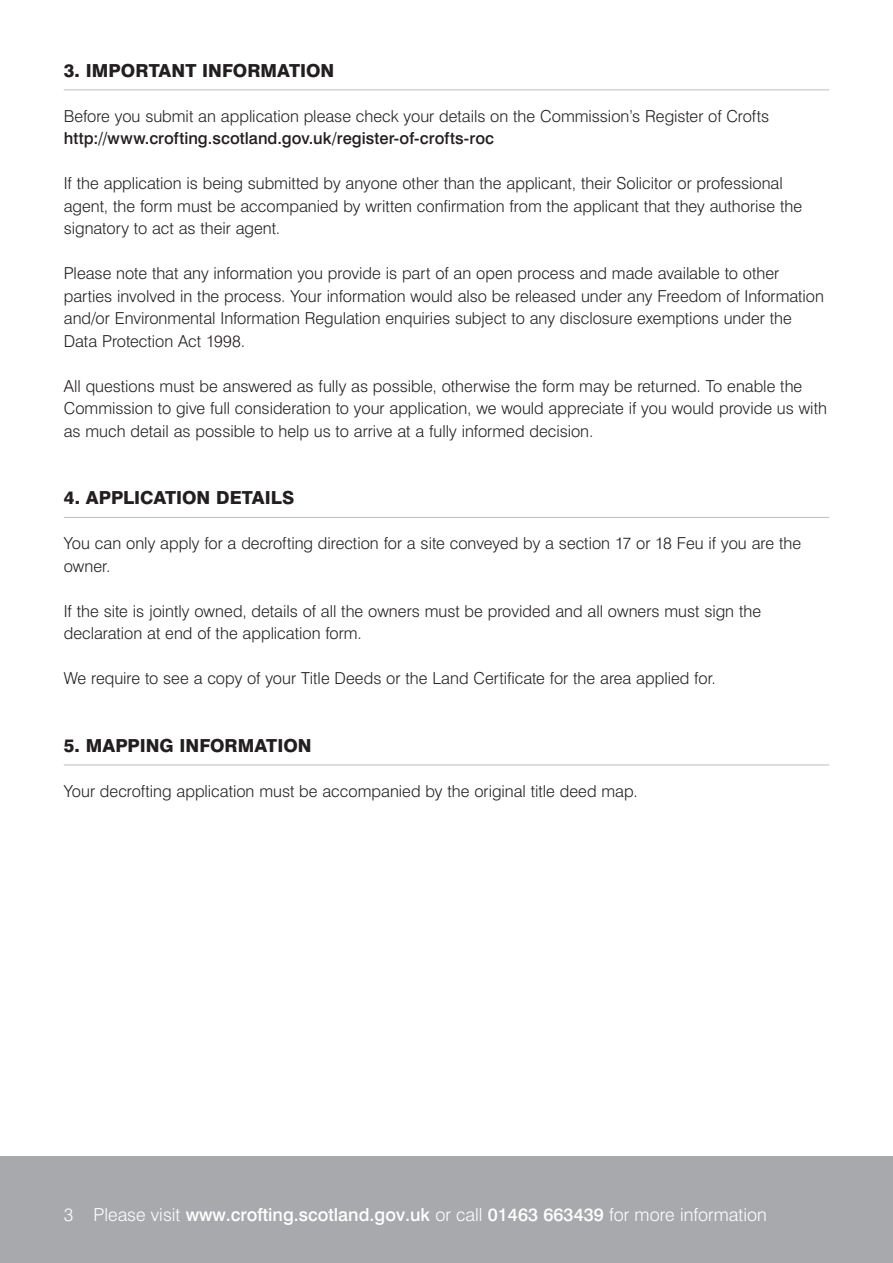
<style>
.page{position:relative;width:893px;height:1263px;background:#fff}
.page>*{position:absolute;margin:0;border:0;box-sizing:border-box;transform-origin:0 0}
.t1{font:500 18px "Swiss 721 BT";color:#fff}
.t2{font:800 18px "Swiss 721 BT";color:#231f20}
.t3{font:300 16.5px/22.5px "Swiss 721 BT";color:#231f20}
.t4{font:500 16.5px "Swiss 721 BT";letter-spacing:.005em;color:#231f20}
.s1{font-weight:300}
</style>
<div class="page">
<div style="left:0;top:1157px;width:893px;height:106px;background:#a7a9ac"></div>
<hr style="left:64px;top:89px;width:765px;height:1px;background:#bcbec0">
<hr style="left:64px;top:517px;width:765px;height:1px;background:#bcbec0">
<hr style="left:64px;top:764px;width:765px;height:1px;background:#bcbec0">
<p class="t2" style="left:64px;top:59px;width:272px">3. IMPORTANT INFORMATION</p>
<p class="t3" style="left:64px;top:104px;width:707px">Before you submit an application please check your details on the Commission’s Register of Crofts</p>
<p class="t4" style="left:64px;top:128px;width:432px">http://www.crofting.scotland.gov.uk/register-of-crofts-roc</p>
<p class="t3" style="left:64px;top:172px;width:740px">If the application is being submitted by anyone other than the applicant, their Solicitor or professional agent, the form must be accompanied by written confirmation from the applicant that they authorise the signatory to act as their agent.</p>
<p class="t3" style="left:64px;top:262px;width:762px">Please note that any information you provide is part of an open process and made available to other parties involved in the process. Your information would also be released under any Freedom of Information and/or Environmental Information Regulation enquiries subject to any disclosure exemptions under the Data Protection Act 1998.</p>
<p class="t3" style="left:64px;top:374px;width:765px">All questions must be answered as fully as possible, otherwise the form may be returned. To enable the<br>Commission to give full consideration to your application, we would appreciate if you would provide us with as much detail as possible to help us to arrive at a fully informed decision.</p>
<p class="t2" style="left:64px;top:487px;width:232px">4. APPLICATION DETAILS</p>
<p class="t3" style="left:64px;top:532px;width:739px">You can only apply for a decrofting direction for a site conveyed by a section 17 or 18 Feu if you are the owner.</p>
<p class="t3" style="left:64px;top:599px;width:699px">If the site is jointly owned, details of all the owners must be provided and all owners must sign the declaration at end of the application form.</p>
<p class="t3" style="left:64px;top:667px;width:654px">We require to see a copy of your Title Deeds or the Land Certificate for the area applied for.</p>
<p class="t2" style="left:64px;top:734px;width:249px">5. MAPPING INFORMATION</p>
<p class="t3" style="left:64px;top:779px;width:575px">Your decrofting application must be accompanied by the original title deed map.</p>
<p class="t1" style="left:64px;top:1203px;width:704px"><span class="s1">3 Please visit</span> www.crofting.scotland.gov.uk <span class="s1">or call</span> 01463 663439 <span class="s1">for more information</span></p>
</div>
